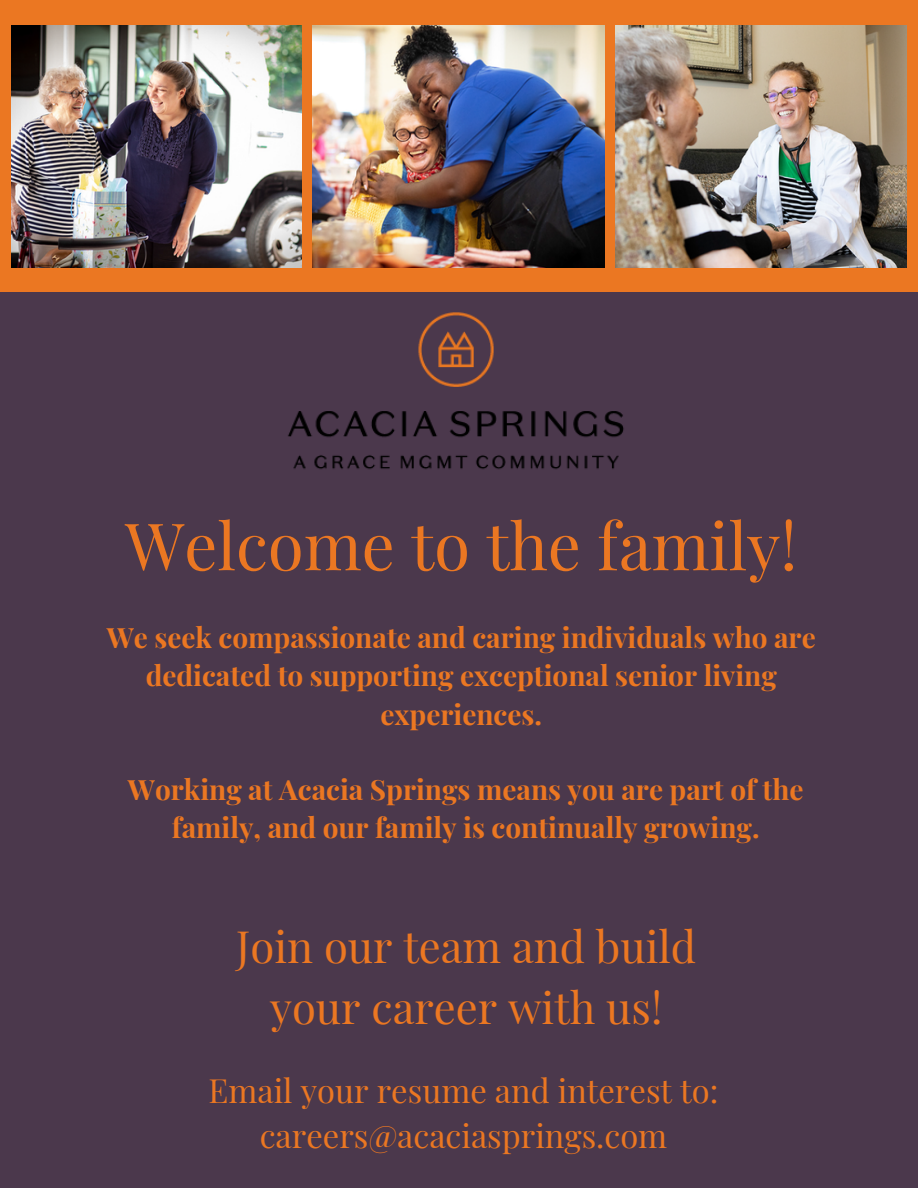
<style>
.page{position:relative;width:918px;height:1188px;background:#4b384c}
.page>*{position:absolute;margin:0;border:0;box-sizing:border-box;transform-origin:0 0}
.t1{font:65.4px "Playfair Display";color:#eb7722}
.t2{font:43.65px/60.8px "Playfair Display";color:#eb7722;text-align:center}
.t3{font:32.7px/45px "Playfair Display";color:#eb7722;text-align:center}
.t4{font:700 28.05px/38.2px "Playfair Display";color:#eb7722;text-align:center}
</style>
<div class="page">
<div style="left:0;top:25px;width:23px;height:243px;background:#eb7722"></div>
<div style="left:0;top:266px;width:23px;height:26px;background:#eb7722"></div>
<div style="left:22px;top:266px;width:283px;height:26px;background:#eb7722"></div>
<div style="left:0;top:0;width:23px;height:26px;background:#eb7722"></div>
<div style="left:22px;top:0;width:283px;height:26px;background:#eb7722"></div>
<div style="left:604px;top:266px;width:26px;height:26px;background:#eb7722"></div>
<div style="left:295px;top:25px;width:26px;height:243px;background:#eb7722"></div>
<div style="left:295px;top:266px;width:26px;height:26px;background:#eb7722"></div>
<div style="left:604px;top:25px;width:26px;height:243px;background:#eb7722"></div>
<div style="left:320px;top:266px;width:285px;height:26px;background:#eb7722"></div>
<div style="left:604px;top:0;width:26px;height:26px;background:#eb7722"></div>
<div style="left:295px;top:0;width:26px;height:26px;background:#eb7722"></div>
<div style="left:320px;top:0;width:285px;height:26px;background:#eb7722"></div>
<div style="left:894px;top:266px;width:24px;height:26px;background:#eb7722"></div>
<div style="left:608px;top:266px;width:26px;height:26px;background:#eb7722"></div>
<div style="left:894px;top:25px;width:24px;height:243px;background:#eb7722"></div>
<div style="left:632px;top:266px;width:264px;height:26px;background:#eb7722"></div>
<div style="left:894px;top:0;width:24px;height:26px;background:#eb7722"></div>
<div style="left:608px;top:0;width:26px;height:26px;background:#eb7722"></div>
<div style="left:632px;top:0;width:264px;height:26px;background:#eb7722"></div>
<img style="left:11px;top:26px;width:291px;height:242px">
<img style="left:313px;top:26px;width:291px;height:242px">
<img style="left:615px;top:26px;width:292px;height:242px">
<img style="left:288px;top:312px;width:336px;height:157px">
<h1 class="t1" style="left:125px;top:500px;width:674px">Welcome to the family!</h1>
<p class="t4" style="left:107px;top:617px;width:711px">We seek compassionate and caring individuals who are dedicated to supporting exceptional senior living experiences.</p>
<p class="t4" style="left:128px;top:769px;width:677px">Working at Acacia Springs means you are part of the family, and our family is continually growing.</p>
<h2 class="t2" style="left:236px;top:914px;width:461px">Join our team and build your career with us!</h2>
<p class="t3" style="left:209px;top:1066px;width:511px">Email your resume and interest to: careers@acaciasprings.com</p>
</div>
